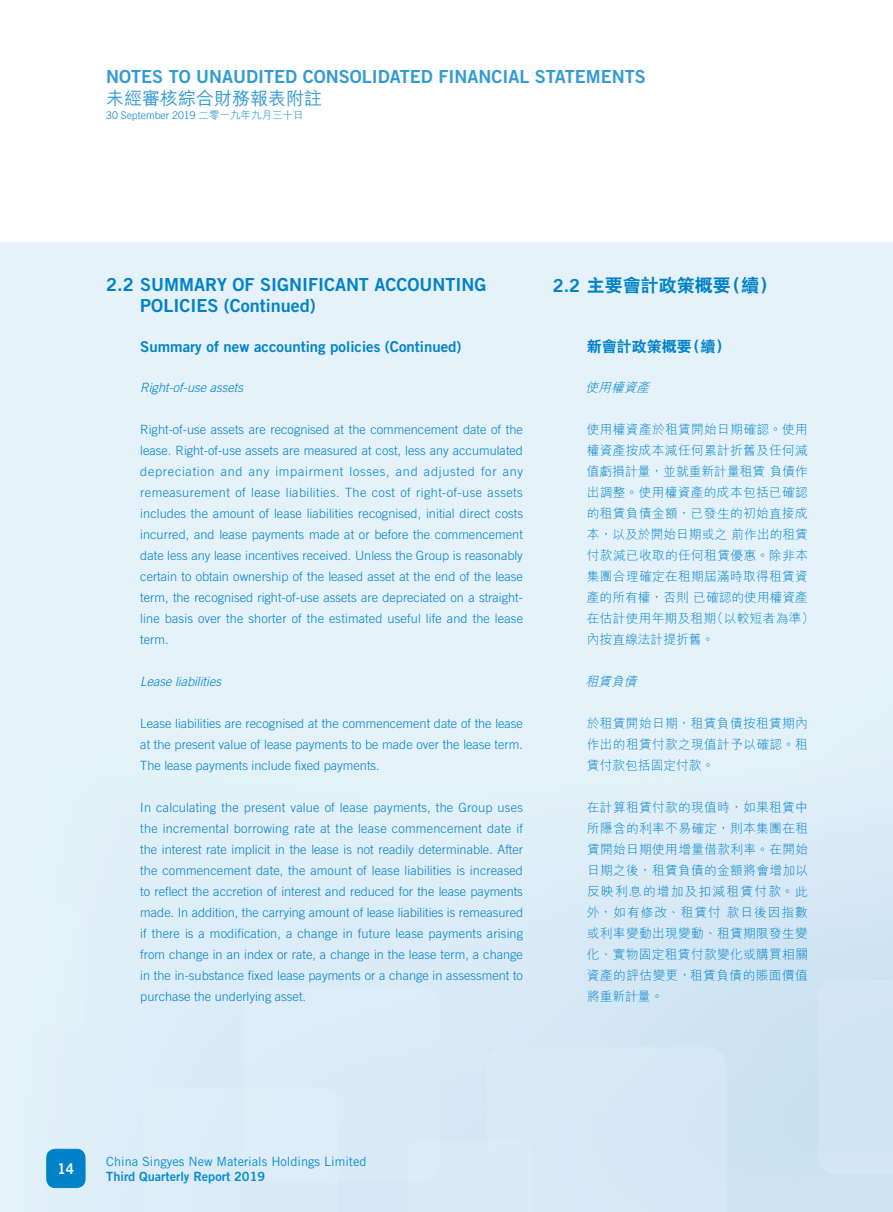
<style>
.page{position:relative;width:893px;height:1212px;background:#fff}
.page>*{position:absolute;margin:0;border:0;box-sizing:border-box;transform-origin:0 0}
.t1{font:18px/21px "Trade Gothic LT Std Bd 2";color:#0082c8}
.t2{font:18px "Trade Gothic LT Std Bd 2";color:#329bd5}
.t3{font:800 18px "C Hei 2 HK";color:#0082c8}
.t4{font:500 18px "M Hei HK";color:#329bd5}
.t5{font:15px "Trade Gothic LT Std Bd 2";color:#0082c8}
.t6{font:800 15px "C Hei 2 HK";color:#0082c8}
.t7{font:14.85px "Trade Gothic LT Std Bd 2";color:#fff;scale:.91 1}
.t8{font:300 12.75px/21px "Trade Gothic LT Std";color:#0082c8;text-align:justify}
.t9{font:300 12.75px/21px "M Hei HK";letter-spacing:.025em;color:#0082c8;text-align:justify}
.t10{font:12.75px "Trade Gothic LT Std";color:#068ece}
.t11{font:italic 300 12.75px "Trade Gothic LT Std";color:#0082c8}
.t12{font:12.75px "Trade Gothic LT Std Bd 2";color:#068ece}
.t13{font:italic 300 12.75px "M Hei HK";color:#0082c8}
.t14{font:300 10.5px "Trade Gothic LT Std";color:#0082c8}
.s1{font-family:"M Hei HK"}
.s2{font-family:"Trade Gothic LT Std Bd 2";font-weight:400}
</style>
<div class="page">
<div style="left:0;top:242px;width:892px;height:970px;background:linear-gradient(to bottom,#e9f5fa,#d7e9f5)"></div>
<div style="left:47px;top:1149px;width:38px;height:38px;background:#0082c8;border-radius:9px"></div>
<div style="left:47px;top:1149px;width:38px;height:39px;border:1px solid #0082c8;border-radius:9px"></div>
<h1 class="t2" style="left:106px;top:65px;width:25px">Notes</h1>
<h1 class="t2" style="left:169px;top:65px;width:40px">to unaudited</h1>
<h1 class="t2" style="left:303px;top:65px;width:147px">CONSOLIDATED financial</h1>
<h1 class="t2" style="left:535px;top:65px;width:12px">statements</h1>
<h1 class="t4" style="left:106px;top:85px;width:217px">未經審核綜合財務報表附註</h1>
<p class="t14" style="left:106px;top:109px;width:199px">30 September 2019 <span class="s1">二零一九年九月三十日</span></p>
<h1 class="t1" style="left:140px;top:274px;width:348px;text-indent:-34px">2.2 SUMMARY OF SIGNIFICANT ACCOUNTING<br>POLICIES (Continued)</h1>
<p class="t5" style="left:140px;top:337px;width:323px">Summary of new accounting policies (Continued)</p>
<p class="t11" style="left:140px;top:380px;width:104px">Right-of-use assets</p>
<p class="t8" style="left:140px;top:419px;width:384px">Right-of-use assets are recognised at the commencement date of the lease. Right-of-use assets are measured at cost, less any accumulated depreciation and any impairment losses, and adjusted for any remeasurement of lease liabilities. The cost of right-of-use assets includes the amount of lease liabilities recognised, initial direct costs incurred, and lease payments made at or before the commencement date less any lease incentives received. Unless the Group is reasonably certain to obtain ownership of the leased asset at the end of the lease term, the recognised right-of-use assets are depreciated on a straight&shy;line basis over the shorter of the estimated useful life and the lease term.</p>
<p class="t11" style="left:140px;top:674px;width:82px">Lease liabilities</p>
<p class="t8" style="left:140px;top:713px;width:384px">Lease liabilities are recognised at the commencement date of the lease at the present value of lease payments to be made over the lease term.<br>The lease payments include fixed payments.</p>
<p class="t8" style="left:140px;top:797px;width:384px">In calculating the present value of lease payments, the Group uses the incremental borrowing rate at the lease commencement date if the interest rate implicit in the lease is not readily determinable. After the commencement date, the amount of lease liabilities is increased to reflect the accretion of interest and reduced for the lease payments made. In addition, the carrying amount of lease liabilities is remeasured if there is a modification, a change in future lease payments arising from change in an index or rate, a change in the lease term, a change in the in-substance fixed lease payments or a change in assessment to purchase the underlying asset.</p>
<h1 class="t3" style="left:553px;top:276px;width:226px"><span class="s2">2.2</span> 主要會計政策概要（續）</h1>
<p class="t6" style="left:587px;top:339px;width:145px">新會計政策概要（續）</p>
<p class="t13" style="left:585px;top:381px;width:69px">使用權資產</p>
<p class="t9" style="left:587px;top:419px;width:229px;text-align:left">使用權資產於租賃開始日期確認。使用權資產按成本減任何累計折舊及任何減值虧損計量，並就重新計量租賃負債作出調整。使用權資產的成本包括已確認的租賃負債金額，已發生的初始直接成本，以及於開始日期或之前作出的租賃付款減已收取的任何租賃優惠。除非本集團合理確定在租期屆滿時取得租賃資產的所有權，否則已確認的使用權資產在估計使用年期及租期（以較短者為準）內按直線法計提折舊。</p>
<p class="t13" style="left:585px;top:675px;width:56px">租賃負債</p>
<p class="t9" style="left:587px;top:713px;width:223px">於租賃開始日期，租賃負債按租賃期內作出的租賃付款之現值計予以確認。租賃付款包括固定付款。</p>
<p class="t9" style="left:587px;top:797px;width:223px">在計算租賃付款的現值時，如果租賃中所隱含的利率不易確定，則本集團在租賃開始日期使用增量借款利率。在開始日期之後，租賃負債的金額將會增加以反映利息的增加及扣減租賃付款。此外，如有修改、租賃付款日後因指數或利率變動出現變動、租賃期限發生變化、實物固定租賃付款變化或購買相關資產的評估變更，租賃負債的賬面價值將重新計量。</p>
<p class="t7" style="left:57px;top:1159px;width:20px">14</p>
<p class="t10" style="left:106px;top:1154px;width:262px">China Singyes New Materials Holdings Limited</p>
<p class="t12" style="left:106px;top:1169px;width:161px">Third Quarterly Report 2019</p>
</div>
